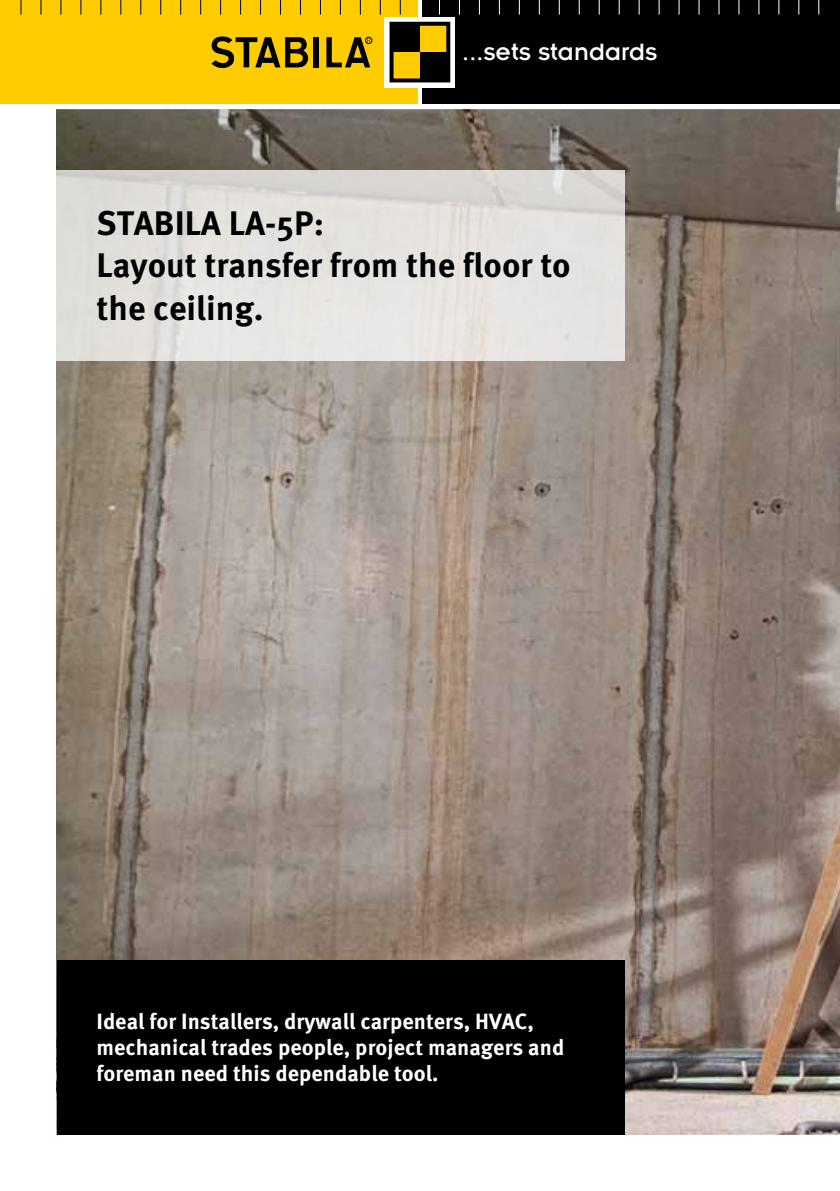
<style>
.page{position:relative;width:840px;height:1191px;background:#fff}
.page>*{position:absolute;margin:0;border:0;box-sizing:border-box;transform-origin:0 0}
.t1{font:700 34px/42px "Meta Pro";color:#000}
.t2{font:26px "Insignia";letter-spacing:.005em;color:#fff}
.t3{font:700 22px/26px "Meta Pro";color:#fff}
</style>
<div class="page">
<svg style="left:417px;top:0;width:1px;height:104px"></svg>
<div style="left:422px;top:0;width:417px;height:104px;background:#000"></div>
<div style="left:0;top:0;width:417px;height:104px;background:#fc0"></div>
<svg style="left:384px;top:17px;width:71px;height:71px"></svg>
<div style="left:391px;top:52px;width:28px;height:28px;background:#fc0"></div>
<div style="left:419px;top:24px;width:29px;height:28px;background:#fc0"></div>
<div style="left:391px;top:24px;width:28px;height:28px;background:#000"></div>
<div style="left:419px;top:52px;width:29px;height:28px;background:#000"></div>
<div style="left:389px;top:22px;width:61px;height:60px;border:4px solid #000"></div>
<div style="left:365px;top:37px;width:7px;height:7px;border:1px solid #000;border-radius:50%"></div>
<svg style="left:326px;top:37px;width:44px;height:30px"></svg>
<div style="left:313px;top:37px;width:6px;height:30px;background:#000"></div>
<svg style="left:211px;top:36px;width:97px;height:33px"></svg>
<svg style="left:120px;top:0;width:1px;height:15px"></svg>
<svg style="left:100px;top:0;width:1px;height:15px"></svg>
<svg style="left:80px;top:0;width:1px;height:15px"></svg>
<svg style="left:60px;top:0;width:1px;height:15px"></svg>
<svg style="left:40px;top:0;width:1px;height:15px"></svg>
<svg style="left:20px;top:0;width:1px;height:15px"></svg>
<svg style="left:399px;top:0;width:1px;height:15px"></svg>
<svg style="left:379px;top:0;width:1px;height:15px"></svg>
<svg style="left:359px;top:0;width:1px;height:15px"></svg>
<svg style="left:340px;top:0;width:1px;height:15px"></svg>
<svg style="left:320px;top:0;width:1px;height:15px"></svg>
<svg style="left:300px;top:0;width:1px;height:15px"></svg>
<svg style="left:280px;top:0;width:1px;height:15px"></svg>
<svg style="left:260px;top:0;width:1px;height:15px"></svg>
<svg style="left:240px;top:0;width:1px;height:15px"></svg>
<svg style="left:220px;top:0;width:1px;height:15px"></svg>
<svg style="left:200px;top:0;width:1px;height:15px"></svg>
<svg style="left:180px;top:0;width:1px;height:15px"></svg>
<svg style="left:160px;top:0;width:1px;height:15px"></svg>
<svg style="left:140px;top:0;width:1px;height:15px"></svg>
<svg style="left:718px;top:0;width:1px;height:15px"></svg>
<svg style="left:778px;top:0;width:1px;height:15px"></svg>
<svg style="left:758px;top:0;width:1px;height:15px"></svg>
<svg style="left:738px;top:0;width:1px;height:15px"></svg>
<svg style="left:698px;top:0;width:1px;height:15px"></svg>
<svg style="left:678px;top:0;width:1px;height:15px"></svg>
<svg style="left:658px;top:0;width:1px;height:15px"></svg>
<svg style="left:638px;top:0;width:1px;height:15px"></svg>
<svg style="left:618px;top:0;width:1px;height:15px"></svg>
<svg style="left:598px;top:0;width:1px;height:15px"></svg>
<svg style="left:578px;top:0;width:1px;height:15px"></svg>
<svg style="left:558px;top:0;width:1px;height:15px"></svg>
<svg style="left:538px;top:0;width:1px;height:15px"></svg>
<svg style="left:518px;top:0;width:1px;height:15px"></svg>
<svg style="left:498px;top:0;width:1px;height:15px"></svg>
<svg style="left:478px;top:0;width:1px;height:14px"></svg>
<svg style="left:439px;top:0;width:1px;height:15px"></svg>
<img style="left:57px;top:109px;width:782px;height:1025px">
<div style="left:51px;top:170px;width:573px;height:191px;background:linear-gradient(to bottom,#dcd9d6,#eae8e5)"></div>
<div style="left:57px;top:960px;width:567px;height:174px;background:#000"></div>
<p class="t2" style="left:462px;top:39px;width:196px">...sets standards</p>
<h1 class="t1" style="left:96px;top:200px;width:475px">STABILA LA-5P:<br>Layout transfer from the floor to the ceiling.</h1>
<p class="t3" style="left:96px;top:1007px;width:469px">Ideal for Installers, drywall carpenters, HVAC, mechanical trades people, project managers and foreman need this dependable tool.</p>
</div>
